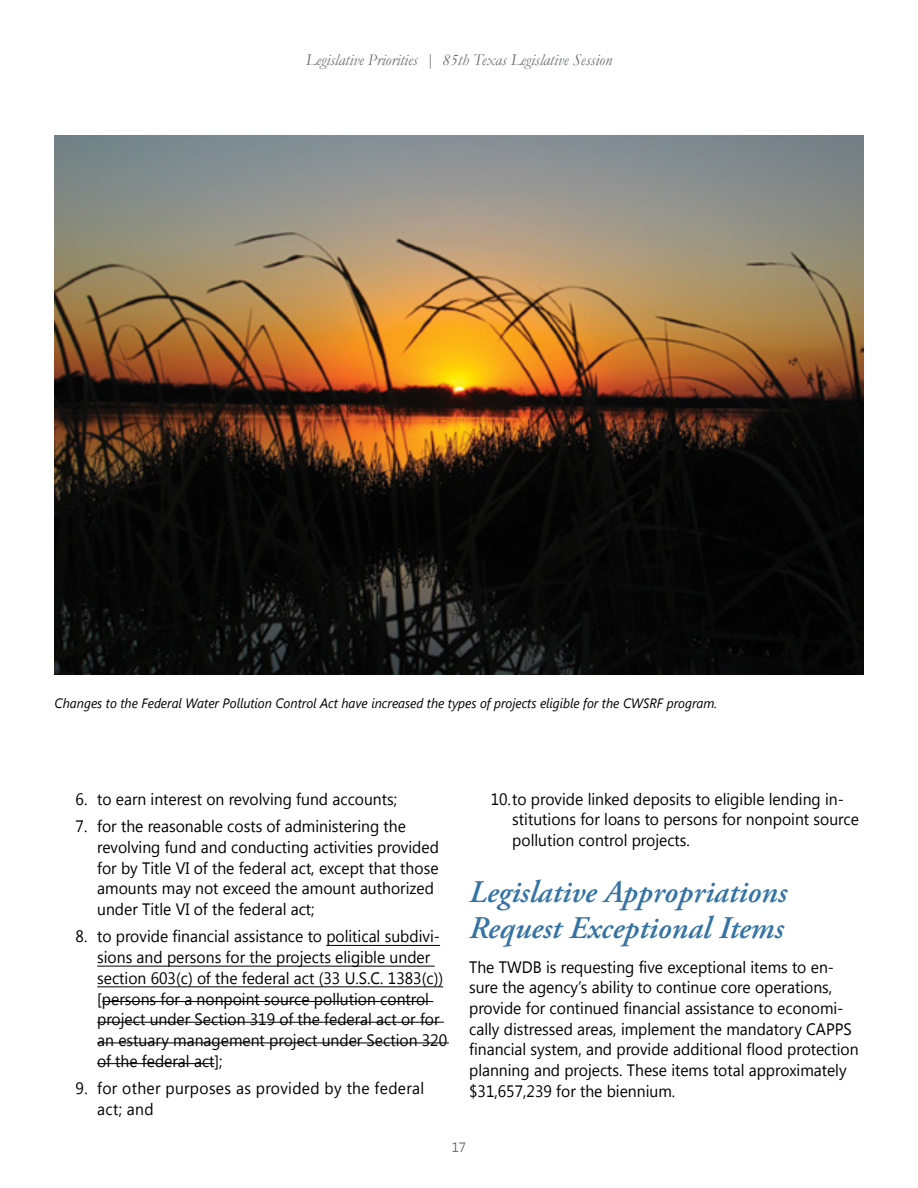
<style>
.page{position:relative;width:918px;height:1188px;background:#fff}
.page>*{position:absolute;margin:0;border:0;box-sizing:border-box;transform-origin:0 0}
.heading_2{font:italic 600 31.5px/36px "Adobe Garamond Pro";color:#3473a4}
.body{font:16.5px/20.7px "Segoe UI";color:#000;scale:.95 1}
.t1{font:italic 16.5px "Garamond";color:#6d6e71}
.body-2{font:16.5px/20.7px "Segoe UI";letter-spacing:.02em;color:#000;scale:.95 1}
.t2{font:italic 13.5px "Segoe UI";color:#000;scale:.95 1}
.t3{font:13.5px "Segoe UI";color:#6d6e71}
</style>
<div class="page">
<hr style="left:326px;top:945px;width:114px;height:1px;background:#000">
<hr style="left:97px;top:966px;width:338px;height:1px;background:#000">
<hr style="left:97px;top:986px;width:346px;height:1px;background:#000">
<hr style="left:102px;top:1001px;width:331px;height:1px;background:#000">
<hr style="left:97px;top:1022px;width:347px;height:1px;background:#000">
<hr style="left:97px;top:1043px;width:352px;height:1px;background:#000">
<hr style="left:97px;top:1063px;width:118px;height:1px;background:#000">
<img style="left:54px;top:135px;width:810px;height:540px">
<p class="t1" style="left:306px;top:50px;width:308px">Legislative Priorities | 85th Texas Legislative Session</p>
<p class="t2" style="left:55px;top:694px;width:699px">Changes to the Federal Water Pollution Control Act have increased the types of projects eligible for the CWSRF program.</p>
<p class="body" style="left:76px;top:788px;width:340px">6. to earn interest on revolving fund accounts;</p>
<p class="body" style="left:97px;top:815px;width:361px;text-indent:-22px">7. for the reasonable costs of administering the revolving fund and conducting activities provided for by Title VI of the federal act, except that those amounts may not exceed the amount authorized under Title VI of the federal act;</p>
<p class="body" style="left:97px;top:925px;width:370px;text-indent:-22px">8. to provide financial assistance to political subdivi&shy;sions and persons for the projects eligible under section 603(c) of the federal act (33 U.S.C. 1383(c)) [persons for a nonpoint source pollution control project under Section 319 of the federal act or for an estuary management project under Section 320 of the federal act];</p>
<p class="body-2" style="left:97px;top:1077px;width:346px;text-indent:-22px">9. for other purposes as provided by the federal act; and</p>
<p class="body" style="left:512px;top:788px;width:366px;text-indent:-22px">10. to provide linked deposits to eligible lending in&shy;stitutions for loans to persons for nonpoint source pollution control projects.</p>
<h2 class="heading_2" style="left:469px;top:876px;width:319px">Legislative Appropriations<br>Request Exceptional Items</h2>
<p class="body" style="left:469px;top:956px;width:412px">The TWDB is requesting five exceptional items to en&shy;sure the agency’s ability to continue core operations, provide for continued financial assistance to economi&shy;cally distressed areas, implement the mandatory CAPPS financial system, and provide additional flood protection planning and projects. These items total approximately $31,657,239 for the biennium.</p>
<p class="t3" style="left:452px;top:1138px;width:16px">17</p>
</div>
